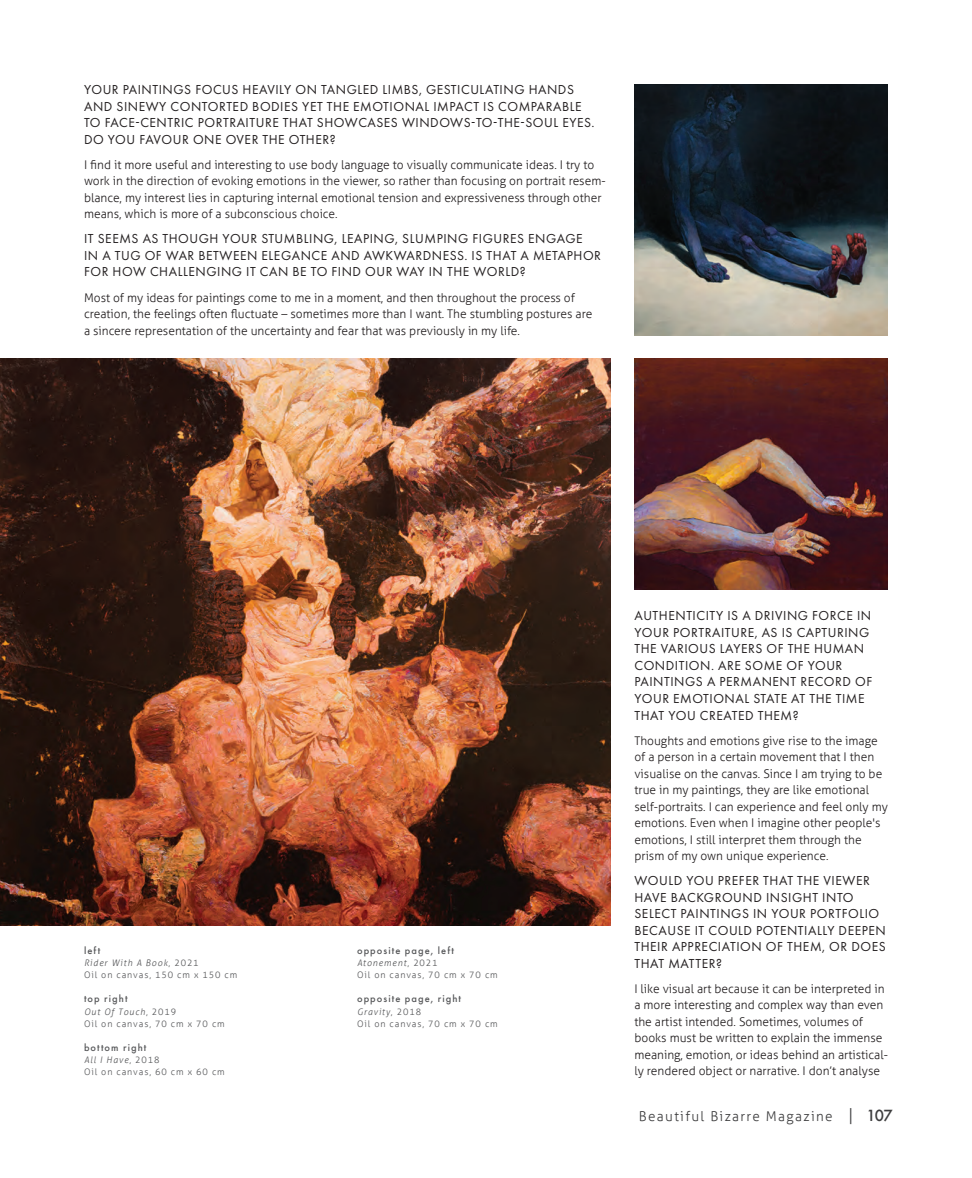
<style>
.page{position:relative;width:972px;height:1178px;background:#fff}
.page>*{position:absolute;margin:0;border:0;box-sizing:border-box;transform-origin:0 0}
.t1{font:13.5px/16.5px "Futura PT";letter-spacing:.04em;color:#231f20}
.t2{font:300 13.5px "Aller";letter-spacing:.1em;color:#3e3e3f}
.t3{font:300 12px/16.5px "Aller";color:#231f20}
.t4{font:500 10.5px "Futura PT";letter-spacing:.1em;color:#57585a}
.t5{font:300 9px/12px "Aller";letter-spacing:.1em;color:#57585a}
.s1{font-style:italic}
.s2{font-size:16.5px}
.s3{font-family:"Futura";font-weight:500;font-size:15px}
</style>
<div class="page">
<img style="left:634px;top:84px;width:254px;height:251px">
<img style="left:0;top:358px;width:611px;height:567px">
<img style="left:634px;top:358px;width:254px;height:231px">
<p class="t1" style="left:84px;top:81px;width:512px">YOUR PAINTINGS FOCUS HEAVILY ON TANGLED LIMBS, GESTICULATING HANDS AND SINEWY CONTORTED BODIES YET THE EMOTIONAL IMPACT IS COMPARABLE TO FACE-CENTRIC PORTRAITURE THAT SHOWCASES WINDOWS-TO-THE-SOUL EYES.<br>DO YOU FAVOUR ONE OVER THE OTHER?</p>
<p class="t3" style="left:84px;top:156px;width:523px">I find it more useful and interesting to use body language to visually communicate ideas. I try to work in the direction of evoking emotions in the viewer, so rather than focusing on portrait resem&shy;blance, my interest lies in capturing internal emotional tension and expressiveness through other means, which is more of a subconscious choice.</p>
<p class="t1" style="left:84px;top:230px;width:519px">IT SEEMS AS THOUGH YOUR STUMBLING, LEAPING, SLUMPING FIGURES ENGAGE<br>IN A TUG OF WAR BETWEEN ELEGANCE AND AWKWARDNESS. IS THAT A METAPHOR<br>FOR HOW CHALLENGING IT CAN BE TO FIND OUR WAY IN THE WORLD?</p>
<p class="t3" style="left:84px;top:289px;width:510px">Most of my ideas for paintings come to me in a moment, and then throughout the process of creation, the feelings often fluctuate – sometimes more than I want. The stumbling postures are a sincere representation of the uncertainty and fear that was previously in my life.</p>
<p class="t4" style="left:84px;top:944px;width:18px">left</p>
<p class="t5" style="left:84px;top:957px;width:155px"><span class="s1">Rider With A Book</span>, 2021<br>Oil on canvas, 150 cm x 150 cm</p>
<p class="t4" style="left:84px;top:992px;width:45px">top right</p>
<p class="t5" style="left:84px;top:1005px;width:142px"><span class="s1">Out Of Touch</span>, 2019<br>Oil on canvas, 70 cm x 70 cm</p>
<p class="t4" style="left:84px;top:1040px;width:64px">bottom right</p>
<p class="t5" style="left:84px;top:1053px;width:142px"><span class="s1">All I Have</span>, 2018<br>Oil on canvas, 60 cm x 60 cm</p>
<p class="t4" style="left:357px;top:944px;width:99px">opposite page, left</p>
<p class="t5" style="left:357px;top:957px;width:142px"><span class="s1">Atonement</span>, 2021<br>Oil on canvas, 70 cm x 70 cm</p>
<p class="t4" style="left:357px;top:992px;width:106px">opposite page, right</p>
<p class="t5" style="left:357px;top:1005px;width:142px"><span class="s1">Gravity</span>, 2018<br>Oil on canvas, 70 cm x 70 cm</p>
<p class="t1" style="left:634px;top:607px;width:239px">AUTHENTICITY IS A DRIVING FORCE IN<br>YOUR PORTRAITURE, AS IS CAPTURING<br>THE VARIOUS LAYERS OF THE HUMAN<br>CONDITION. ARE SOME OF YOUR<br>PAINTINGS A PERMANENT RECORD OF<br>YOUR EMOTIONAL STATE AT THE TIME<br>THAT YOU CREATED THEM?</p>
<p class="t3" style="left:634px;top:732px;width:255px">Thoughts and emotions give rise to the image of a person in a certain movement that I then visualise on the canvas. Since I am trying to be true in my paintings, they are like emotional self-portraits. I can experience and feel only my emotions. Even when I imagine other people's emotions, I still interpret them through the prism of my own unique experience.</p>
<p class="t1" style="left:634px;top:872px;width:253px">WOULD YOU PREFER THAT THE VIEWER<br>HAVE BACKGROUND INSIGHT INTO<br>SELECT PAINTINGS IN YOUR PORTFOLIO<br>BECAUSE IT COULD POTENTIALLY DEEPEN<br>THEIR APPRECIATION OF THEM, OR DOES<br>THAT MATTER?</p>
<p class="t3" style="left:634px;top:980px;width:255px">I like visual art because it can be interpreted in a more interesting and complex way than even the artist intended. Sometimes, volumes of books must be written to explain the immense meaning, emotion, or ideas behind an artistical&shy;ly rendered object or narrative. I don’t analyse</p>
<p class="t2" style="left:639px;top:1107px;width:256px">Beautiful Bizarre Magazine <span class="s2">|</span> <span class="s3">107</span></p>
</div>
